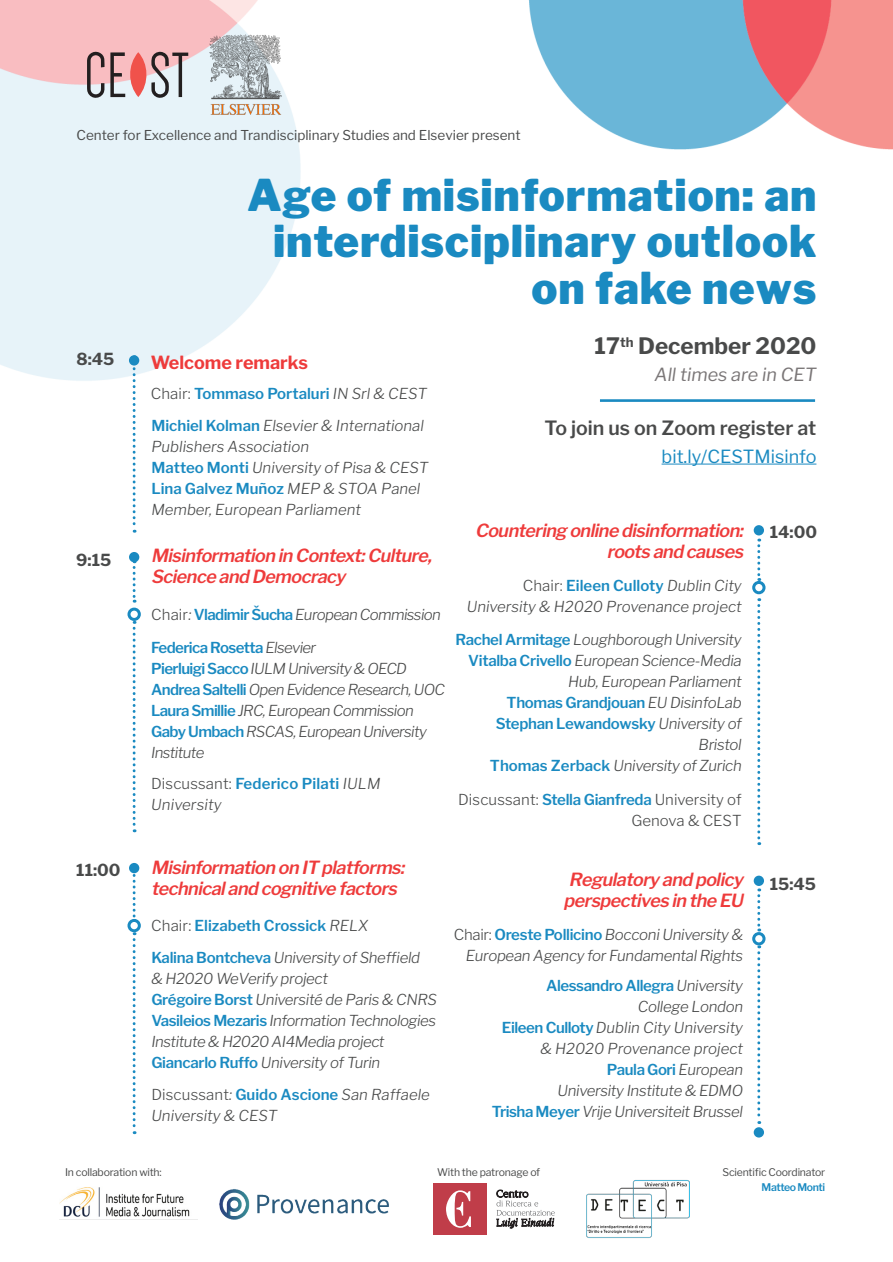
<style>
.page{position:relative;width:893px;height:1262px;background:#fff}
.page>*{position:absolute;margin:0;border:0;box-sizing:border-box;transform-origin:0 0}
.t1{font:900 43.5px/46.5px "Libre Franklin";letter-spacing:.02em;color:#1a8ac1;text-align:right}
.t2{font:700 22.5px "Libre Franklin";color:#494a4a}
.t3{font:600 19.5px "Libre Franklin";color:#494a4a}
.t4{font:italic 600 18px/21px "Libre Franklin";color:#ee3b3b}
.t5{font:18px "Libre Franklin";color:#1a8ac1}
.t6{font:italic 18px "Libre Franklin";color:#7a7677}
.t7{font:700 18px "Libre Franklin";color:#ee3b3b}
.t8{font:700 16.5px "Libre Franklin";color:#494a4a}
.t9{font:italic 300 15px/21px "Libre Franklin";letter-spacing:-.02em;color:#494a4a;text-align:right}
.t10{font:italic 300 15px/21px "Libre Franklin";color:#494a4a}
.t11{font:italic 300 15px/21px "Libre Franklin";letter-spacing:-.04em;color:#494a4a}
.t12{font:600 15px "Libre Franklin";letter-spacing:-.02em;color:#1a8ac1}
.t13{font:600 15px "Libre Franklin";color:#1a8ac1}
.t14{font:300 15px/21px "Libre Franklin";color:#494a4a;text-align:right}
.t15{font:600 15px/21px "Libre Franklin";letter-spacing:.01em;color:#1a8ac1}
.t16{font:600 15px "Libre Franklin";letter-spacing:-.04em;color:#1a8ac1}
.t17{font:13.5px "Libre Franklin";color:#494a4a}
.t18{font:10.5px "Libre Franklin";letter-spacing:-.02em;color:#494a4a}
.t19{font:600 10.5px "Libre Franklin";letter-spacing:-.04em;color:#1a8ac1}
.s1{font-weight:300;color:#494a4a}
.s2{font-weight:300;font-style:italic;color:#494a4a}
.s3{font-weight:600;font-style:normal;color:#1a8ac1}
.s4{font-style:normal}
.s5{font-weight:600;color:#1a8ac1}
</style>
<div class="page">
<img style="left:0;top:0;width:893px;height:423px">
<hr style="left:600px;top:399px;width:215px;height:3px;background:#1a8ac1">
<svg style="left:0;top:0;width:300px;height:98px;background:#edc5c8"></svg>
<svg style="left:133px;top:365px;width:3px;height:167px"></svg>
<svg style="left:133px;top:562px;width:3px;height:40px"></svg>
<svg style="left:757px;top:538px;width:3px;height:43px"></svg>
<svg style="left:133px;top:873px;width:3px;height:45px"></svg>
<svg style="left:757px;top:888px;width:3px;height:43px"></svg>
<svg style="left:133px;top:620px;width:3px;height:212px"></svg>
<svg style="left:757px;top:598px;width:3px;height:246px"></svg>
<svg style="left:133px;top:932px;width:3px;height:201px"></svg>
<svg style="left:757px;top:945px;width:3px;height:178px"></svg>
<div style="left:129px;top:552px;width:10px;height:10px;background:#1a8ac1;border-radius:50%"></div>
<div style="left:754px;top:525px;width:10px;height:10px;background:#1a8ac1;border-radius:50%"></div>
<div style="left:129px;top:862px;width:10px;height:11px;background:#1a8ac1;border-radius:50%"></div>
<div style="left:754px;top:875px;width:10px;height:10px;background:#1a8ac1;border-radius:50%"></div>
<div style="left:754px;top:1126px;width:10px;height:11px;background:#1a8ac1;border-radius:50%"></div>
<div style="left:128px;top:607px;width:13px;height:13px;border:3px solid #1a8ac1;border-radius:50%"></div>
<div style="left:752px;top:581px;width:13px;height:13px;border:3px solid #1a8ac1;border-radius:50%"></div>
<div style="left:128px;top:918px;width:13px;height:14px;border:3px solid #1a8ac1;border-radius:50%"></div>
<div style="left:752px;top:931px;width:13px;height:14px;border:3px solid #1a8ac1;border-radius:50%"></div>
<div style="left:129px;top:355px;width:10px;height:10px;background:#1a8ac1;border-radius:50%"></div>
<img style="left:59px;top:1187px;width:131px;height:30px">
<img style="left:219px;top:1189px;width:170px;height:30px">
<img style="left:207px;top:33px;width:77px;height:84px">
<div style="left:433px;top:1182px;width:54px;height:52px;background:#c03d49"></div>
<svg style="left:446px;top:1190px;width:25px;height:37px"></svg>
<svg style="left:496px;top:1189px;width:59px;height:38px"></svg>
<img style="left:586px;top:1180px;width:103px;height:58px">
<hr style="left:662px;top:463px;width:154px;height:1px;background:#1a8ac1">
<p class="t17" style="left:77px;top:127px;width:446px">Center for Excellence and Trandisciplinary Studies and Elsevier present</p>
<p class="t8" style="left:77px;top:349px;width:39px">8:45</p>
<p class="t1" style="left:247px;top:171px;width:571px">Age of misinformation: an interdisciplinary outlook on fake news</p>
<p class="t2" style="left:595px;top:332px;width:223px">17<sup>th</sup> December 2020</p>
<p class="t6" style="left:655px;top:363px;width:163px">All times are in CET</p>
<p class="t7" style="left:151px;top:352px;width:159px">Welcome remarks</p>
<p class="t13" style="left:151px;top:385px;width:278px"><span class="s1">Chair:</span> Tommaso Portaluri <span class="s2">IN Srl &amp; CEST</span></p>
<p class="t10" style="left:151px;top:414px;width:274px"><span class="s3">Michiel Kolman</span> Elsevier &amp; International<br>Publishers Association</p>
<p class="t10" style="left:151px;top:456px;width:279px"><span class="s3">Matteo Monti</span> University of Pisa &amp; CEST</p>
<p class="t10" style="left:151px;top:477px;width:271px"><span class="s3">Lina Galvez Muñoz</span> MEP &amp; STOA Panel<br>Member, European Parliament</p>
<p class="t3" style="left:544px;top:416px;width:273px">To join us on Zoom register at</p>
<p class="t5" style="left:662px;top:445px;width:156px">bit.ly/CESTMisinfo</p>
<p class="t8" style="left:76px;top:550px;width:36px">9:15</p>
<p class="t4" style="left:151px;top:544px;width:286px">Misinformation in Context:Culture,<br>Science and Democracy</p>
<p class="t11" style="left:151px;top:603px;width:291px"><span class="s4">Chair</span>: <span class="s3">Vladimir Šucha</span> European Commission</p>
<p class="t16" style="left:151px;top:638px;width:167px">Federica Rosetta <span class="s2">Elsevier</span></p>
<p class="t11" style="left:151px;top:657px;width:257px"><span class="s3">Pierluigi Sacco</span> IULM University &amp; OECD</p>
<p class="t11" style="left:151px;top:678px;width:295px"><span class="s3">Andrea Saltelli</span> Open Evidence Research, UOC</p>
<p class="t11" style="left:151px;top:699px;width:264px"><span class="s3">Laura Smillie</span> JRC, European Commission</p>
<p class="t11" style="left:151px;top:720px;width:277px"><span class="s3">Gaby Umbach</span> RSCAS, European University<br>Institute</p>
<p class="t15" style="left:151px;top:773px;width:231px"><span class="s1">Discussant:</span> Federico Pilati <span class="s2">IULM<br>University</span></p>
<p class="t4" style="left:475px;top:519px;width:274px;text-align:right">Countering online disinformation: roots and causes</p>
<p class="t10" style="left:467px;top:574px;width:276px;text-align:right"><span class="s4">Chair:</span> <span class="s3">Eileen Culloty</span> Dublin City<br>University &amp; H2020 Provenance project</p>
<p class="t9" style="left:455px;top:628px;width:288px"><span class="s3">Rachel Armitage</span> Loughborough University</p>
<p class="t9" style="left:468px;top:649px;width:275px"><span class="s3">Vitalba Crivello</span> European Science-Media<br>Hub, European Parliament</p>
<p class="t12" style="left:507px;top:693px;width:237px">Thomas Grandjouan <span class="s2">EU DisinfoLab</span></p>
<p class="t9" style="left:496px;top:712px;width:247px"><span class="s3">Stephan Lewandowsky</span> University of<br>Bristol</p>
<p class="t9" style="left:490px;top:754px;width:253px"><span class="s3">Thomas Zerback</span> University of Zurich</p>
<p class="t14" style="left:458px;top:789px;width:285px">Discussant: <span class="s5">Stella Gianfreda</span> University of<br>Genova &amp; CEST</p>
<p class="t8" style="left:770px;top:521px;width:49px">14:00</p>
<p class="t8" style="left:76px;top:859px;width:46px">11:00</p>
<p class="t4" style="left:151px;top:857px;width:259px">Misinformation on IT platforms: technicaland cognitive factors</p>
<p class="t4" style="left:563px;top:868px;width:185px">Regulatory and policy perspectives in the EU</p>
<p class="t8" style="left:770px;top:873px;width:48px">15:45</p>
<p class="t13" style="left:151px;top:916px;width:219px"><span class="s1">Chair:</span> Elizabeth Crossick <span class="s2">RELX</span></p>
<p class="t9" style="left:151px;top:946px;width:270px"><span class="s3">Kalina Bontcheva</span> University of Sheffield</p>
<p class="t9" style="left:151px;top:967px;width:178px">&amp; H2020 WeVerify project</p>
<p class="t9" style="left:151px;top:988px;width:287px"><span class="s3">Grégoire Borst</span> Université de Paris &amp; CNRS</p>
<p class="t9" style="left:151px;top:1009px;width:286px;text-align:left"><span class="s3">Vasileios Mezaris</span> Information Technologies<br>Institute &amp; H2020 AI4Media project</p>
<p class="t9" style="left:151px;top:1051px;width:230px"><span class="s3">Giancarlo Ruffo</span> University of Turin</p>
<p class="t10" style="left:151px;top:1083px;width:280px"><span class="s4">Discussant</span>: <span class="s3">Guido Ascione</span> San Raffaele<br>University &amp; CEST</p>
<p class="t9" style="left:454px;top:923px;width:291px"><span class="s4">Chair:</span> <span class="s3">Oreste Pollicino</span> Bocconi University &amp;<br>European Agency for Fundamental Rights</p>
<p class="t12" style="left:546px;top:976px;width:198px">Alessandro Allegra <span class="s2">University</span></p>
<p class="t9" style="left:638px;top:995px;width:107px">College London</p>
<p class="t10" style="left:502px;top:1016px;width:243px;text-align:right"><span class="s3">Eileen Culloty</span> Dublin City University &amp; H2020 Provenance project</p>
<p class="t12" style="left:607px;top:1060px;width:138px">Paula Gori <span class="s2">European</span></p>
<p class="t9" style="left:557px;top:1079px;width:187px">University Institute &amp; EDMO</p>
<p class="t9" style="left:492px;top:1100px;width:253px"><span class="s3">Trisha Meyer</span> Vrije Universiteit Brussel</p>
<p class="t18" style="left:65px;top:1165px;width:98px">In collaboration with:</p>
<p class="t18" style="left:722px;top:1165px;width:104px">Scientific Coordinator</p>
<p class="t19" style="left:762px;top:1180px;width:65px">Matteo Monti</p>
<p class="t18" style="left:437px;top:1165px;width:105px">With the patronage of</p>
</div>
